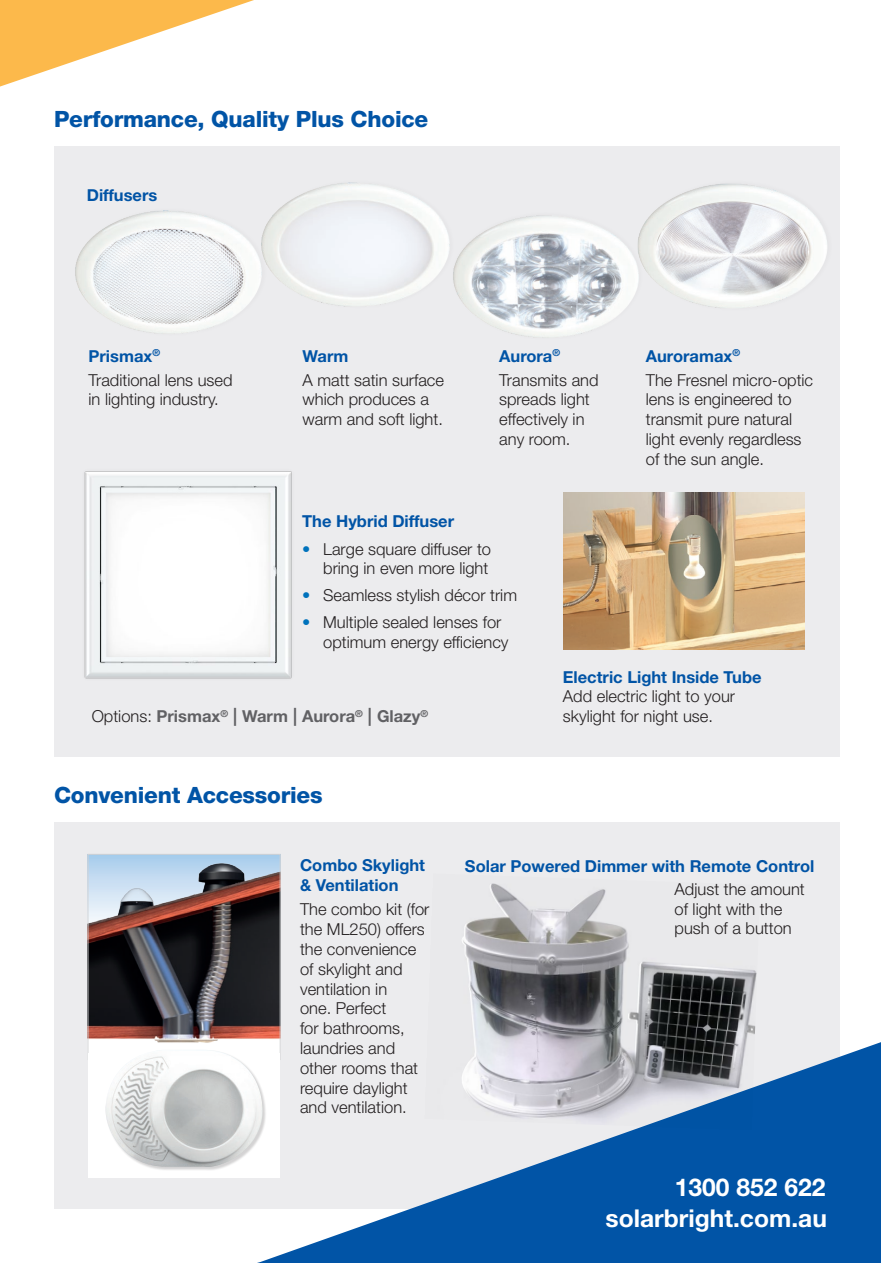
<style>
.page{position:relative;width:881px;height:1263px;background:#fff}
.page>*{position:absolute;margin:0;border:0;box-sizing:border-box;transform-origin:0 0}
.t1{font:700 24.6px "Helvetica Neue LT Std";color:#fff}
.t2{font:800 22.5px "Helvetica Neue LT Std";letter-spacing:-.01em;color:#0154a6}
.t3{font:300 16.5px/19.8px "Helvetica Neue LT Std";color:#231f20}
.t4{font:700 16.5px "Helvetica Neue LT Std";color:#0154a6}
.t5{font:700 16.5px "Helvetica Neue LT Std";color:#616164}
.s1{font-weight:700;color:#0154a6}
.s2{color:#0072bc}
.s3{font-weight:300;color:#231f20}
.s4{font-size:18px}
</style>
<div class="page">
<svg style="left:0;top:0;width:254px;height:87px"></svg>
<div style="left:54px;top:146px;width:785px;height:611px;background:#ececee"></div>
<div style="left:54px;top:822px;width:785px;height:387px;background:#ececee"></div>
<img style="left:75px;top:210px;width:177px;height:124px">
<img style="left:252px;top:182px;width:191px;height:125px">
<img style="left:443px;top:215px;width:185px;height:123px">
<img style="left:628px;top:183px;width:199px;height:125px">
<img style="left:84px;top:471px;width:208px;height:208px">
<img style="left:563px;top:493px;width:241px;height:157px">
<img style="left:90px;top:856px;width:188px;height:197px">
<div style="left:88px;top:854px;width:192px;height:206px;border:1px solid #d1d2d4"></div>
<div style="left:88px;top:1053px;width:191px;height:124px;background:#fff"></div>
<img style="left:104px;top:1050px;width:153px;height:119px">
<svg style="left:257px;top:1042px;width:623px;height:221px;fill:#0154a6"></svg>
<img style="left:424px;top:883px;width:335px;height:247px">
<img style="left:460px;top:884px;width:294px;height:234px">
<h2 class="t2" style="left:54px;top:105px;width:375px">Performance, Quality Plus Choice</h2>
<p class="t4" style="left:87px;top:185px;width:72px">Diffusers</p>
<p class="t3" style="left:88px;top:343px;width:145px;line-height:24px"><span class="s1">Prismax</span><sup>®<br></sup>Traditional lens used</p>
<p class="t3" style="left:88px;top:389px;width:132px">in lighting industry.</p>
<p class="t4" style="left:302px;top:345px;width:47px">Warm</p>
<p class="t3" style="left:302px;top:369px;width:143px">A matt satin surface which produces a warm and soft light.</p>
<p class="t3" style="left:499px;top:343px;width:101px;line-height:24px"><span class="s1">Aurora</span><sup>®<br></sup>Transmits and</p>
<p class="t3" style="left:499px;top:389px;width:92px">spreads light effectively in any room.</p>
<p class="t4" style="left:302px;top:511px;width:153px">The Hybrid Diffuser</p>
<p class="t3" style="left:302px;top:538px;width:190px;text-align:right"><span class="s2">•</span> Large square diffuser to bring in even more light</p>
<p class="t3" style="left:302px;top:585px;width:216px"><span class="s2">•</span> Seamless stylish décor trim</p>
<p class="t3" style="left:323px;top:612px;width:187px;text-indent:-21px"><span class="s2">•</span> Multiple sealed lenses for optimum energy efficiency</p>
<p class="t3" style="left:645px;top:343px;width:169px;line-height:24px"><span class="s1">Auroramax</span><sup>®<br></sup>The Fresnel micro-optic</p>
<p class="t3" style="left:645px;top:389px;width:157px">lens is engineered to transmit pure natural light evenly regardless of the sun angle.</p>
<p class="t5" style="left:92px;top:706px;width:338px"><span class="s3">Options:</span> Prismax<sup>®</sup> <span class="s4">|</span> Warm <span class="s4">|</span> Aurora<sup>®</sup> <span class="s4">|</span> Glazy<sup>®</sup></p>
<h2 class="t2" style="left:54px;top:781px;width:270px">Convenient Accessories</h2>
<p class="t4" style="left:562px;top:666px;width:200px">Electric Light Inside Tube</p>
<p class="t3" style="left:562px;top:686px;width:174px">Add electric light to your skylight for night use.</p>
<p class="t4" style="left:300px;top:855px;width:126px">Combo Skylight</p>
<p class="t4" style="left:465px;top:856px;width:351px">Solar Powered Dimmer with Remote Control</p>
<p class="t4" style="left:300px;top:875px;width:100px">&amp; Ventilation</p>
<p class="t3" style="left:300px;top:899px;width:131px">The combo kit (for the ML250) offers the convenience of skylight and ventilation in<br>one. Perfect<br>for bathrooms, laundries and other rooms that require daylight and ventilation.</p>
<p class="t3" style="left:674px;top:879px;width:132px">Adjust the amount of light with the push of a button</p>
<h1 class="t1" style="left:674px;top:1172px;width:152px">1300 852 622</h1>
<h1 class="t1" style="left:605px;top:1203px;width:223px">solarbright.com.au</h1>
</div>
